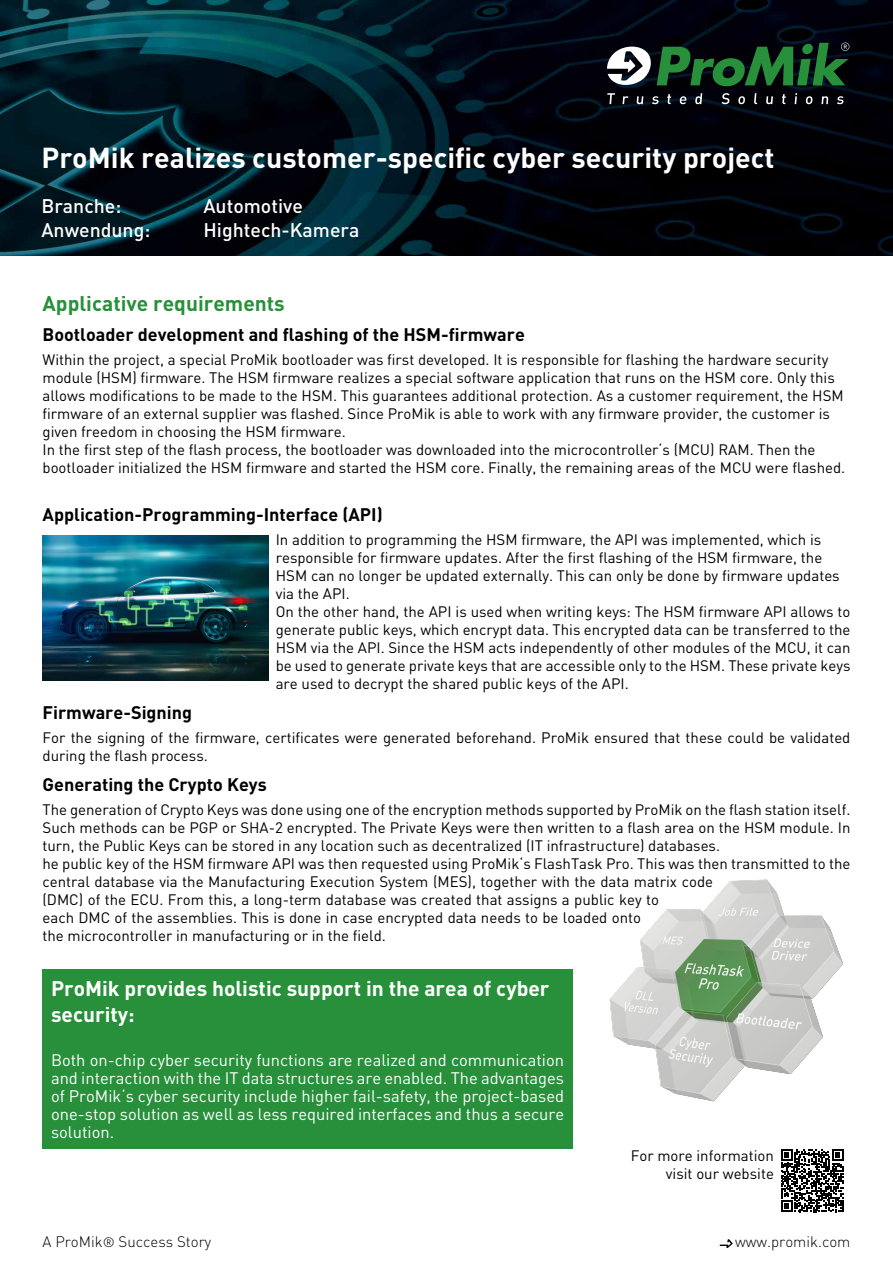
<style>
.page{position:relative;width:893px;height:1263px;background:#fff}
.page>*{position:absolute;margin:0;border:0;box-sizing:border-box;transform-origin:0 0}
.t1{font:700 28.5px "DIN";color:#fff}
.t2{font:700 21px/25.5px "DIN";color:#fff}
.t3{font:700 21px "DIN";color:#28903b}
.t4{font:500 19.5px "DIN";color:#fff}
.t5{font:700 18px "DIN";color:#000}
.t6{font:16.5px/18px "DIN";color:#fff;text-align:justify}
.t7{font:15px/18px "DIN";color:#000}
.t8{font:300 15px "DIN";color:#000}
.s1{font-size:13.5px}
</style>
<div class="page">
<img style="left:0;top:0;width:893px;height:255px">
<svg style="left:607px;top:93px;width:8px;height:11px"></svg>
<svg style="left:622px;top:96px;width:7px;height:8px"></svg>
<svg style="left:637px;top:96px;width:6px;height:8px"></svg>
<svg style="left:652px;top:96px;width:7px;height:8px"></svg>
<svg style="left:667px;top:94px;width:4px;height:10px"></svg>
<svg style="left:679px;top:96px;width:7px;height:8px"></svg>
<svg style="left:695px;top:93px;width:7px;height:11px"></svg>
<svg style="left:721px;top:93px;width:9px;height:11px"></svg>
<svg style="left:738px;top:96px;width:7px;height:8px"></svg>
<svg style="left:754px;top:93px;width:3px;height:11px"></svg>
<svg style="left:766px;top:96px;width:7px;height:8px"></svg>
<svg style="left:782px;top:94px;width:4px;height:10px"></svg>
<svg style="left:795px;top:93px;width:2px;height:11px"></svg>
<svg style="left:806px;top:96px;width:6px;height:8px"></svg>
<svg style="left:821px;top:96px;width:7px;height:8px"></svg>
<svg style="left:837px;top:96px;width:6px;height:8px"></svg>
<svg style="left:607px;top:43px;width:242px;height:43px;background:#275035"></svg>
<img style="left:43px;top:536px;width:226px;height:144px">
<div style="left:43px;top:969px;width:530px;height:179px;background:#28903b"></div>
<svg style="left:781px;top:1149px;width:63px;height:63px"></svg>
<img style="left:609px;top:879px;width:234px;height:223px">
<svg style="left:720px;top:1239px;width:13px;height:9px"></svg>
<h1 class="t1" style="left:41px;top:139px;width:735px">ProMik realizes customer-specific cyber security project</h1>
<h3 class="t4" style="left:41px;top:194px;width:81px">Branche:</h3>
<h3 class="t4" style="left:203px;top:194px;width:101px">Automotive</h3>
<h3 class="t4" style="left:41px;top:217px;width:110px">Anwendung:</h3>
<h3 class="t4" style="left:203px;top:217px;width:158px">Hightech-Kamera</h3>
<h2 class="t3" style="left:43px;top:290px;width:244px">Applicative requirements</h2>
<p class="t5" style="left:43px;top:323px;width:484px">Bootloader development and flashing of the HSM-firmware</p>
<p class="t7" style="left:43px;top:350px;width:804px">Within the project, a special ProMik bootloader was first developed. It is responsible for flashing the hardware security module (HSM) firmware. The HSM firmware realizes a special software application that runs on the HSM core. Only this allows modifications to be made to the HSM. This guarantees additional protection. As a customer requirement, the HSM firmware of an external supplier was flashed. Since ProMik is able to work with any firmware provider, the customer is given freedom in choosing the HSM firmware.<br>In the first step of the flash process, the bootloader was downloaded into the microcontroller‘s (MCU) RAM. Then the bootloader initialized the HSM firmware and started the HSM core. Finally, the remaining areas of the MCU were flashed.</p>
<p class="t5" style="left:43px;top:503px;width:342px">Application-Programming-Interface (API)</p>
<p class="t7" style="left:276px;top:530px;width:576px">In addition to programming the HSM firmware, the API was implemented, which is responsible for firmware updates. After the first flashing of the HSM firmware, the HSM can no longer be updated externally. This can only be done by firmware updates via the API.<br>On the other hand, the API is used when writing keys: The HSM firmware API allows to generate public keys, which encrypt data. This encrypted data can be transferred to the HSM via the API. Since the HSM acts independently of other modules of the MCU, it can be used to generate private keys that are accessible only to the HSM. These private keys are used to decrypt the shared public keys of the API.</p>
<p class="t5" style="left:43px;top:701px;width:151px">Firmware-Signing</p>
<p class="t7" style="left:43px;top:728px;width:809px">For the signing of the firmware, certificates were generated beforehand. ProMik ensured that these could be validated during the flash process.</p>
<p class="t5" style="left:43px;top:773px;width:226px">Generating the Crypto Keys</p>
<p class="t7" style="left:43px;top:800px;width:809px">The generation of Crypto Keys was done using one of the encryption methods supported by ProMik on the flash station itself.<br>Such methods can be PGP or SHA-2 encrypted. The Private Keys were then written to a flash area on the HSM module. In turn, the Public Keys can be stored in any location such as decentralized (IT infrastructure) databases.<br>he public key of the HSM firmware API was then requested using ProMik‘s FlashTask Pro. This was then transmitted to the central database via the Manufacturing Execution System (MES), together with the data matrix code<br>(DMC) of the ECU. From this, a long-term database was created that assigns a public key to<br>each DMC of the assemblies. This is done in case encrypted data needs to be loaded onto<br>the microcontroller in manufacturing or in the field.</p>
<h2 class="t2" style="left:51px;top:975px;width:500px">ProMik provides holistic support in the area of cyber security:</h2>
<p class="t6" style="left:51px;top:1051px;width:515px">Both on-chip cyber security functions are realized and communication and interaction with the IT data structures are enabled. The advantages of ProMik‘s cyber security include higher fail-safety, the project-based one-stop solution as well as less required interfaces and thus a secure solution.</p>
<p class="t7" style="left:631px;top:1146px;width:145px;text-align:right">For more information visit our website</p>
<p class="t8" style="left:43px;top:1233px;width:170px">A ProMik<span class="s1">®</span> Success Story</p>
<p class="t8" style="left:735px;top:1233px;width:117px">www.promik.com</p>
</div>
